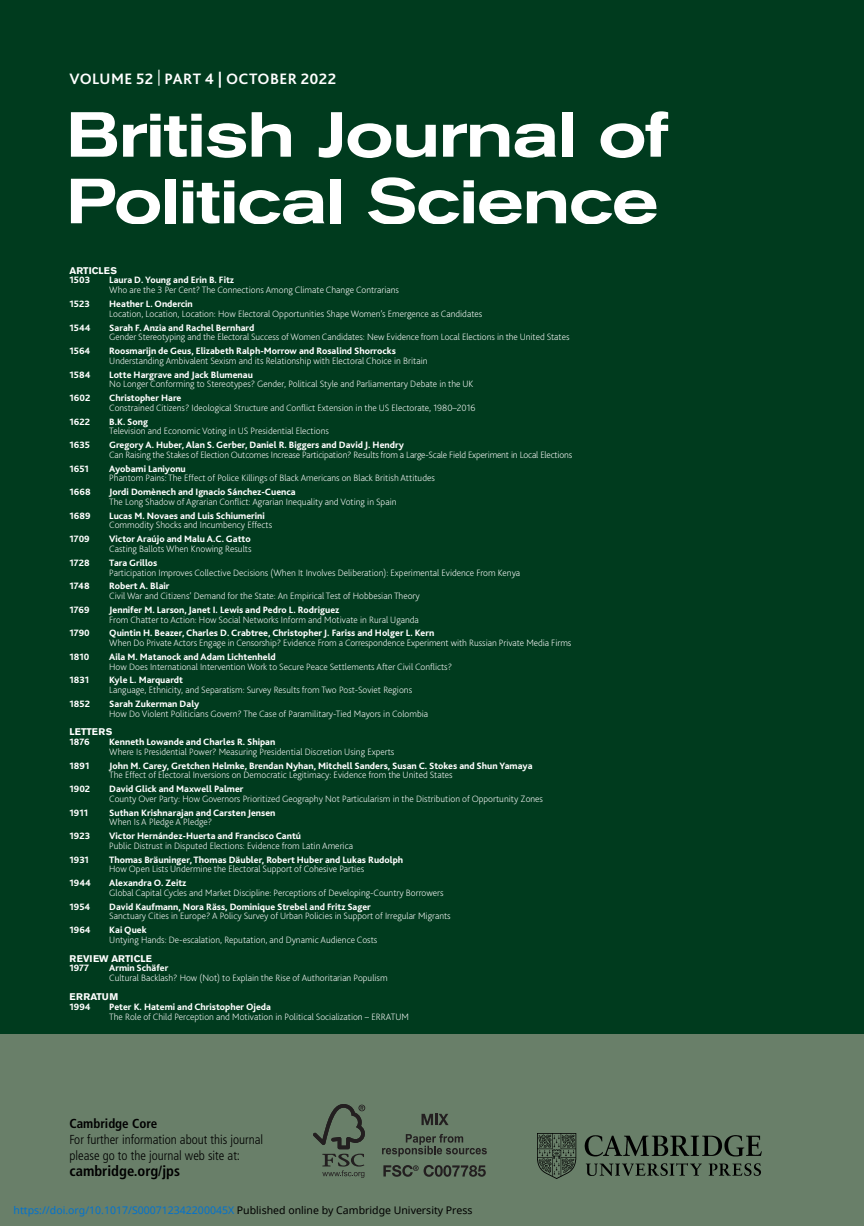
<style>
.page{position:relative;width:864px;height:1226px;background:#fff}
.page>*{position:absolute;margin:0;border:0;box-sizing:border-box;transform-origin:0 0}
.t1{font:700 15.75px "Bliss 2";letter-spacing:.025em;color:#fff}
.t2{font:700 condensed 14.7px "Frutiger LT Std";color:#000}
.t3{font:300 condensed 12.95px/16.3px "Frutiger LT Std";color:#000}
.t4{font:10.5px "Noto Sans";color:#0172cf}
.t5{font:200 9.62px/10px "Bliss 2";color:#fff}
.t6{font:800 9.62px/10px "Bliss 2";color:#fff}
.t7{font:700 9.62px/10px "Akzidenz Grotesk BE";letter-spacing:.005em;color:#fff}
.t8{font:700 9.62px/10px "Akzidenz Grotesk BE";letter-spacing:.025em;color:#fff}
.s1{font-weight:300}
.s2{font-family:"Bliss 2";font-weight:800}
.s3{font-weight:800}
.s4{font-weight:200}
.s5{font-weight:700}
.s6{color:#000}
</style>
<div class="page">
<div style="left:0;top:0;width:863px;height:1225px;background:#003b1e"></div>
<div style="left:0;top:1034px;width:863px;height:191px;background:#697f69"></div>
<svg style="left:313px;top:1104px;width:174px;height:73px"></svg>
<svg style="left:71px;top:112px;width:46px;height:45px"></svg>
<svg style="left:123px;top:114px;width:78px;height:43px"></svg>
<svg style="left:207px;top:112px;width:84px;height:46px"></svg>
<svg style="left:318px;top:112px;width:117px;height:46px"></svg>
<svg style="left:443px;top:124px;width:113px;height:34px"></svg>
<div style="left:561px;top:112px;width:11px;height:45px;background:#fff"></div>
<svg style="left:600px;top:111px;width:68px;height:47px"></svg>
<svg style="left:71px;top:179px;width:89px;height:45px"></svg>
<div style="left:165px;top:179px;width:10px;height:44px;background:#fff"></div>
<svg style="left:183px;top:180px;width:141px;height:44px"></svg>
<div style="left:330px;top:179px;width:10px;height:44px;background:#fff"></div>
<svg style="left:368px;top:177px;width:105px;height:47px"></svg>
<svg style="left:479px;top:190px;width:177px;height:34px"></svg>
<img style="left:537px;top:1133px;width:223px;height:45px">
<p class="t1" style="left:69px;top:72px;width:268px">VOLUME 52 <span class="s1">|</span> PART 4 | OCTOBER 2022</p>
<p class="t7" style="left:69px;top:266px;width:49px">ARTICLES<br><span class="s2">1503</span></p>
<p class="t5" style="left:109px;top:276px;width:291px"><span class="s3">Laura D. Young and Erin B. Fitz<br></span>Who are the 3 Per Cent? The Connections Among Climate Change Contrarians</p>
<p class="t6" style="left:69px;top:300px;width:22px">1523</p>
<p class="t5" style="left:109px;top:300px;width:374px"><span class="s3">Heather L. Ondercin<br></span>Location, Location, Location: How Electoral Opportunities Shape Women’s Emergence as Candidates</p>
<p class="t6" style="left:69px;top:323px;width:23px">1544</p>
<p class="t5" style="left:109px;top:323px;width:461px"><span class="s3">Sarah F. Anzia and Rachel Bernhard<br></span>Gender Stereotyping and the Electoral Success of Women Candidates: New Evidence from Local Elections in the United States</p>
<p class="t6" style="left:69px;top:347px;width:22px">1564</p>
<p class="t5" style="left:109px;top:347px;width:320px"><span class="s3">Roosmarijn de Geus, Elizabeth Ralph-Morrow and Rosalind Shorrocks<br></span>Understanding Ambivalent Sexism and its Relationship with Electoral Choice in Britain</p>
<p class="t6" style="left:69px;top:370px;width:22px">1584</p>
<p class="t5" style="left:109px;top:370px;width:365px"><span class="s3">Lotte Hargrave and Jack Blumenau<br></span>No Longer Conforming to Stereotypes? Gender, Political Style and Parliamentary Debate in the UK</p>
<p class="t6" style="left:69px;top:393px;width:22px">1602</p>
<p class="t5" style="left:109px;top:394px;width:368px"><span class="s3">Christopher Hare<br></span>Constrained Citizens? Ideological Structure and Conflict Extension in the US Electorate, 1980–2016</p>
<p class="t6" style="left:69px;top:417px;width:22px">1622</p>
<p class="t5" style="left:109px;top:417px;width:221px"><span class="s3">B.K. Song<br></span>Television and Economic Voting in US Presidential Elections</p>
<p class="t6" style="left:69px;top:440px;width:22px">1635</p>
<p class="t5" style="left:109px;top:441px;width:464px"><span class="s3">Gregory A. Huber, Alan S. Gerber, Daniel R. Biggers and David J. Hendry<br></span>Can Raising the Stakes of Election Outcomes Increase Participation? Results from a Large-Scale Field Experiment in Local Elections</p>
<p class="t6" style="left:69px;top:464px;width:21px">1651</p>
<p class="t5" style="left:109px;top:464px;width:327px"><span class="s3">Ayobami Laniyonu<br></span>Phantom Pains: The Effect of Police Killings of Black Americans on Black British Attitudes</p>
<p class="t6" style="left:69px;top:487px;width:23px">1668</p>
<p class="t5" style="left:109px;top:488px;width:289px"><span class="s3">Jordi Domènech and Ignacio Sánchez-Cuenca<br></span>The Long Shadow of Agrarian Conflict: Agrarian Inequality and Voting in Spain</p>
<p class="t6" style="left:69px;top:511px;width:23px">1689</p>
<p class="t5" style="left:109px;top:511px;width:164px"><span class="s3">Lucas M. Novaes and Luis Schiumerini<br></span>Commodity Shocks and Incumbency Effects</p>
<p class="t6" style="left:69px;top:534px;width:22px">1709</p>
<p class="t5" style="left:109px;top:534px;width:144px"><span class="s3">Victor Araújo and Malu A.C. Gatto<br></span>Casting Ballots When Knowing Results</p>
<p class="t6" style="left:69px;top:558px;width:22px">1728</p>
<p class="t5" style="left:109px;top:558px;width:412px"><span class="s3">Tara Grillos<br></span>Participation Improves Collective Decisions (When It Involves Deliberation): Experimental Evidence From Kenya</p>
<p class="t6" style="left:69px;top:581px;width:22px">1748</p>
<p class="t5" style="left:109px;top:581px;width:312px"><span class="s3">Robert A. Blair<br></span>Civil War and Citizens’ Demand for the State: An Empirical Test of Hobbesian Theory</p>
<p class="t6" style="left:69px;top:605px;width:22px">1769</p>
<p class="t5" style="left:109px;top:605px;width:311px"><span class="s3">Jennifer M. Larson, Janet I. Lewis and Pedro L. Rodriguez<br></span>From Chatter to Action: How Social Networks Inform and Motivate in Rural Uganda</p>
<p class="t6" style="left:69px;top:628px;width:22px">1790</p>
<p class="t5" style="left:109px;top:628px;width:463px"><span class="s3">Quintin H. Beazer, Charles D. Crabtree, Christopher J. Fariss and Holger L. Kern<br></span>When Do Private Actors Engage in Censorship? Evidence From a Correspondence Experiment with Russian Private Media Firms</p>
<p class="t6" style="left:69px;top:652px;width:22px">1810</p>
<p class="t5" style="left:109px;top:652px;width:344px"><span class="s3">Aila M. Matanock and Adam Lichtenheld<br></span>How Does International Intervention Work to Secure Peace Settlements After Civil Conflicts?</p>
<p class="t6" style="left:69px;top:675px;width:21px">1831</p>
<p class="t5" style="left:109px;top:675px;width:304px"><span class="s3">Kyle L. Marquardt<br></span>Language, Ethnicity, and Separatism: Survey Results from Two Post-Soviet Regions</p>
<p class="t6" style="left:69px;top:699px;width:22px">1852</p>
<p class="t5" style="left:109px;top:699px;width:320px"><span class="s3">Sarah Zukerman Daly<br></span>How Do Violent Politicians Govern? The Case of Paramilitary-Tied Mayors in Colombia</p>
<p class="t7" style="left:69px;top:727px;width:45px">LETTERS<br><span class="s2">1876</span></p>
<p class="t5" style="left:109px;top:737px;width:286px"><span class="s3">Kenneth Lowande and Charles R. Shipan<br></span>Where Is Presidential Power? Measuring Presidential Discretion Using Experts</p>
<p class="t6" style="left:69px;top:761px;width:21px">1891</p>
<p class="t6" style="left:109px;top:761px;width:424px">John M. Carey, Gretchen Helmke, Brendan Nyhan, Mitchell Sanders, Susan C. Stokes and Shun Yamaya<br><span class="s4">The Effect of Electoral Inversions on Democratic Legitimacy: Evidence from the United States</span></p>
<p class="t6" style="left:69px;top:784px;width:22px">1902</p>
<p class="t5" style="left:109px;top:784px;width:435px"><span class="s3">David Glick and Maxwell Palmer<br></span>County Over Party: How Governors Prioritized Geography Not Particularism in the Distribution of Opportunity Zones</p>
<p class="t6" style="left:69px;top:808px;width:20px">1911</p>
<p class="t6" style="left:109px;top:808px;width:168px">Suthan Krishnarajan and Carsten Jensen<br><span class="s4">When Is A Pledge A Pledge?</span></p>
<p class="t6" style="left:69px;top:831px;width:22px">1923</p>
<p class="t5" style="left:109px;top:831px;width:245px"><span class="s3">Victor Hernández-Huerta and Francisco Cantú<br></span>Public Distrust in Disputed Elections: Evidence from Latin America</p>
<p class="t6" style="left:69px;top:855px;width:21px">1931</p>
<p class="t6" style="left:109px;top:855px;width:295px">Thomas Bräuninger, Thomas Däubler, Robert Huber and Lukas Rudolph<br><span class="s4">How Open Lists Undermine the Electoral Support of Cohesive Parties</span></p>
<p class="t6" style="left:69px;top:878px;width:23px">1944</p>
<p class="t5" style="left:109px;top:878px;width:335px"><span class="s3">Alexandra O. Zeitz<br></span>Global Capital Cycles and Market Discipline: Perceptions of Developing-Country Borrowers</p>
<p class="t6" style="left:69px;top:902px;width:22px">1954</p>
<p class="t5" style="left:109px;top:902px;width:343px"><span class="s3">David Kaufmann, Nora Räss, Dominique Strebel and Fritz Sager<br></span>Sanctuary Cities in Europe? A Policy Survey of Urban Policies in Support of Irregular Migrants</p>
<p class="t6" style="left:69px;top:925px;width:23px">1964</p>
<p class="t5" style="left:109px;top:925px;width:269px"><span class="s3">Kai Quek<br></span>Untying Hands: De-escalation, Reputation, and Dynamic Audience Costs</p>
<p class="t7" style="left:69px;top:953px;width:84px">REVIEW ARTICLE<br><span class="s2">1977</span></p>
<p class="t5" style="left:109px;top:964px;width:280px"><span class="s3">Armin Schäfer<br></span>Cultural Backlash? How (Not) to Explain the Rise of Authoritarian Populism</p>
<p class="t8" style="left:69px;top:992px;width:50px">ERRATUM<br><span class="s2">1994</span></p>
<p class="t5" style="left:109px;top:1002px;width:301px"><span class="s3">Peter K. Hatemi and Christopher Ojeda<br></span>The Role of Child Perception and Motivation in Political Socialization – ERRATUM</p>
<p class="t3" style="left:69px;top:1115px;width:195px"><span class="s5">Cambridge Core<br></span>For further information about this journal please go to the journal web site at:</p>
<p class="t2" style="left:69px;top:1165px;width:112px">cambridge.org/jps</p>
<p class="t4" style="left:14px;top:1202px;width:460px">https://doi.org/10.1017/S000712342200045X <span class="s6">Published online by Cambridge University Press</span></p>
</div>
